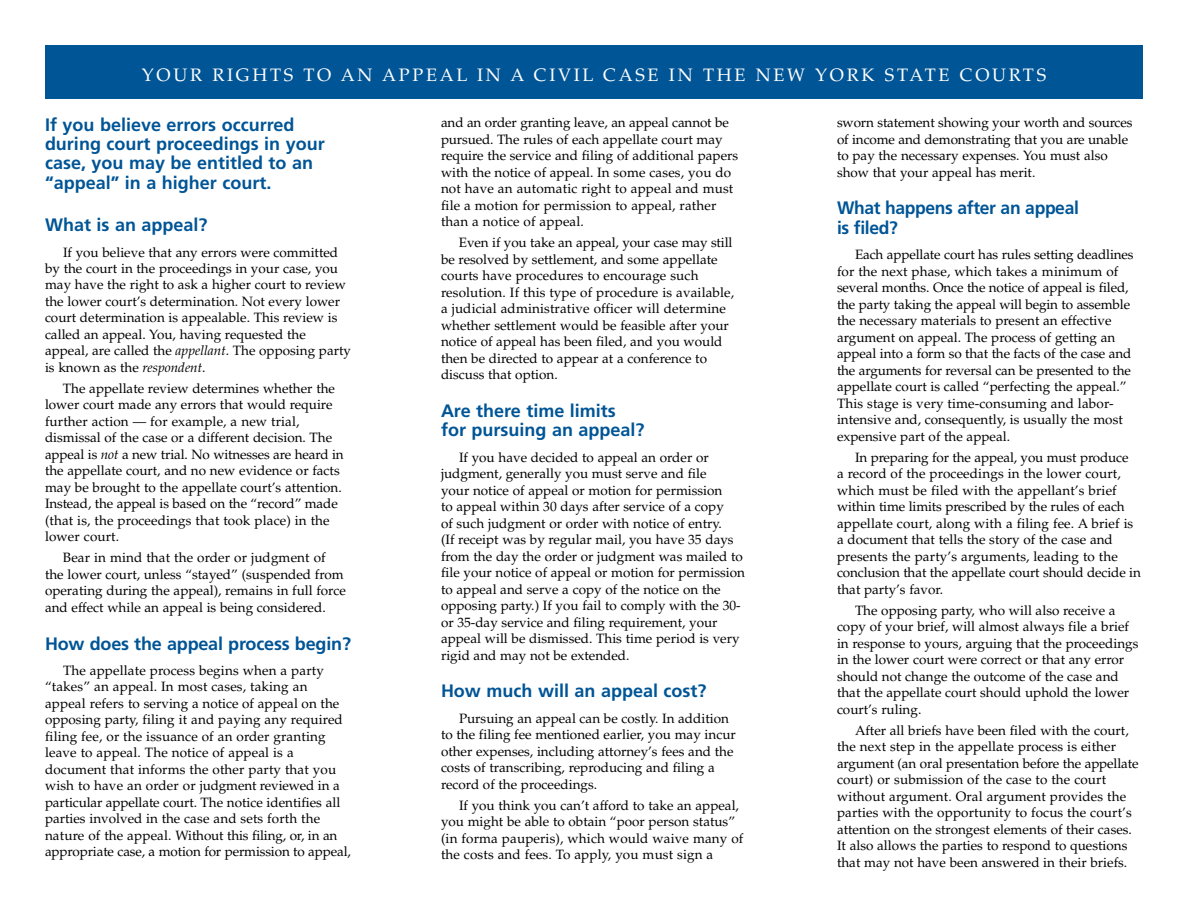
<style>
.page{position:relative;width:1188px;height:918px;background:#fff}
.page>*{position:absolute;margin:0;border:0;box-sizing:border-box;transform-origin:0 0}
.t1{font:700 18px/19.5px "Frutiger";color:#005596}
.t2{font:18px "Palatino";letter-spacing:.15em;color:#fff}
.t3{font:700 18px/19.5px "Frutiger";letter-spacing:-.02em;color:#005596}
.t4{font:13.5px/16.5px "Palatino";color:#000}
.s1{font-style:italic}
</style>
<div class="page">
<div style="left:45px;top:45px;width:1098px;height:54px;background:#005596"></div>
<h1 class="t2" style="left:142px;top:65px;width:906px">YOUR RIGHTS TO AN APPEAL IN A CIVIL CASE IN THE NEW YORK STATE COURTS</h1>
<h1 class="t1" style="left:45px;top:115px;width:281px">If you believe errors occurred during court proceedings in your case, you may be entitled to an “appeal” in a higher court.</h1>
<h1 class="t1" style="left:45px;top:215px;width:164px">What is an appeal?</h1>
<p class="t4" style="left:45px;top:244px;width:308px;text-indent:18px">If you believe that any errors were committed by the court in the proceedings in your case, you may have the right to ask a higher court to review the lower court’s determination. Not every lower court determination is appealable. This review is called an appeal. You, having requested the appeal, are called the <span class="s1">appellant</span>. The opposing party is known as the <span class="s1">respondent</span>.</p>
<p class="t4" style="left:45px;top:380px;width:300px;text-indent:18px">The appellate review determines whether the lower court made any errors that would require further action — for example, a new trial, dismissal of the case or a different decision. The appeal is <span class="s1">not</span> a new trial. No witnesses are heard in the appellate court, and no new evidence or facts may be brought to the appellate court’s attention.<br>Instead, the appeal is based on the “record” made (that is, the proceedings that took place) in the lower court.</p>
<p class="t4" style="left:45px;top:550px;width:302px;text-indent:18px">Bear in mind that the order or judgment of the lower court, unless “stayed” (suspended from operating during the appeal), remains in full force and effect while an appeal is being considered.</p>
<h1 class="t1" style="left:45px;top:634px;width:308px">How does the appeal process begin?</h1>
<p class="t4" style="left:45px;top:662px;width:307px;text-indent:18px">The appellate process begins when a party “takes” an appeal. In most cases, taking an appeal refers to serving a notice of appeal on the opposing party, filing it and paying any required filing fee, or the issuance of an order granting leave to appeal. The notice of appeal is a document that informs the other party that you wish to have an order or judgment reviewed in a particular appellate court. The notice identifies all parties involved in the case and sets forth the nature of the appeal. Without this filing, or, in an appropriate case, a motion for permission to appeal,</p>
<p class="t4" style="left:441px;top:115px;width:299px">and an order granting leave, an appeal cannot be pursued. The rules of each appellate court may require the service and filing of additional papers with the notice of appeal. In some cases, you do not have an automatic right to appeal and must file a motion for permission to appeal, rather than a notice of appeal.</p>
<p class="t4" style="left:441px;top:235px;width:295px;text-indent:18px">Even if you take an appeal, your case may still be resolved by settlement, and some appellate courts have procedures to encourage such resolution. If this type of procedure is available, a judicial administrative officer will determine whether settlement would be feasible after your notice of appeal has been filed, and you would then be directed to appear at a conference to discuss that option.</p>
<h1 class="t1" style="left:441px;top:401px;width:205px">Are there time limits for pursuing an appeal?</h1>
<p class="t4" style="left:441px;top:449px;width:305px;text-indent:18px">If you have decided to appeal an order or judgment, generally you must serve and file<br>your notice of appeal or motion for permission<br>to appeal within 30 days after service of a copy<br>of such judgment or order with notice of entry.<br>(If receipt was by regular mail, you have 35 days from the day the order or judgment was mailed to file your notice of appeal or motion for permission to appeal and serve a copy of the notice on the opposing party.) If you fail to comply with the 30- or 35-day service and filing requirement, your appeal will be dismissed. This time period is very rigid and may not be extended.</p>
<h1 class="t1" style="left:441px;top:681px;width:267px">How much will an appeal cost?</h1>
<p class="t4" style="left:441px;top:710px;width:296px;text-indent:18px">Pursuing an appeal can be costly. In addition to the filing fee mentioned earlier, you may incur other expenses, including attorney’s fees and the costs of transcribing, reproducing and filing a record of the proceedings.</p>
<p class="t4" style="left:441px;top:797px;width:304px;text-indent:18px">If you think you can’t afford to take an appeal, you might be able to obtain “poor person status” (in forma pauperis), which would waive many of the costs and fees. To apply, you must sign a</p>
<p class="t4" style="left:837px;top:115px;width:297px">sworn statement showing your worth and sources of income and demonstrating that you are unable to pay the necessary expenses. You must also show that your appeal has merit.</p>
<h1 class="t3" style="left:837px;top:198px;width:243px">What happens after an appeal is filed?</h1>
<p class="t4" style="left:837px;top:247px;width:298px;text-indent:18px">Each appellate court has rules setting deadlines for the next phase, which takes a minimum of several months. Once the notice of appeal is filed, the party taking the appeal will begin to assemble the necessary materials to present an effective argument on appeal. The process of getting an appeal into a form so that the facts of the case and the arguments for reversal can be presented to the appellate court is called “perfecting the appeal.” This stage is very time-consuming and labor&shy;intensive and, consequently, is usually the most expensive part of the appeal.</p>
<p class="t4" style="left:837px;top:449px;width:306px;text-indent:18px">In preparing for the appeal, you must produce<br>a record of the proceedings in the lower court, which must be filed with the appellant’s brief within time limits prescribed by the rules of each appellate court, along with a filing fee. A brief is a document that tells the story of the case and presents the party’s arguments, leading to the conclusion that the appellate court should decide in that party’s favor.</p>
<p class="t4" style="left:837px;top:602px;width:303px;text-indent:18px">The opposing party, who will also receive a copy of your brief, will almost always file a brief in response to yours, arguing that the proceedings in the lower court were correct or that any error should not change the outcome of the case and that the appellate court should uphold the lower court’s ruling.</p>
<p class="t4" style="left:837px;top:722px;width:303px;text-indent:18px">After all briefs have been filed with the court, the next step in the appellate process is either argument (an oral presentation before the appellate court) or submission of the case to the court without argument. Oral argument provides the parties with the opportunity to focus the court’s attention on the strongest elements of their cases.<br>It also allows the parties to respond to questions that may not have been answered in their briefs.</p>
</div>
